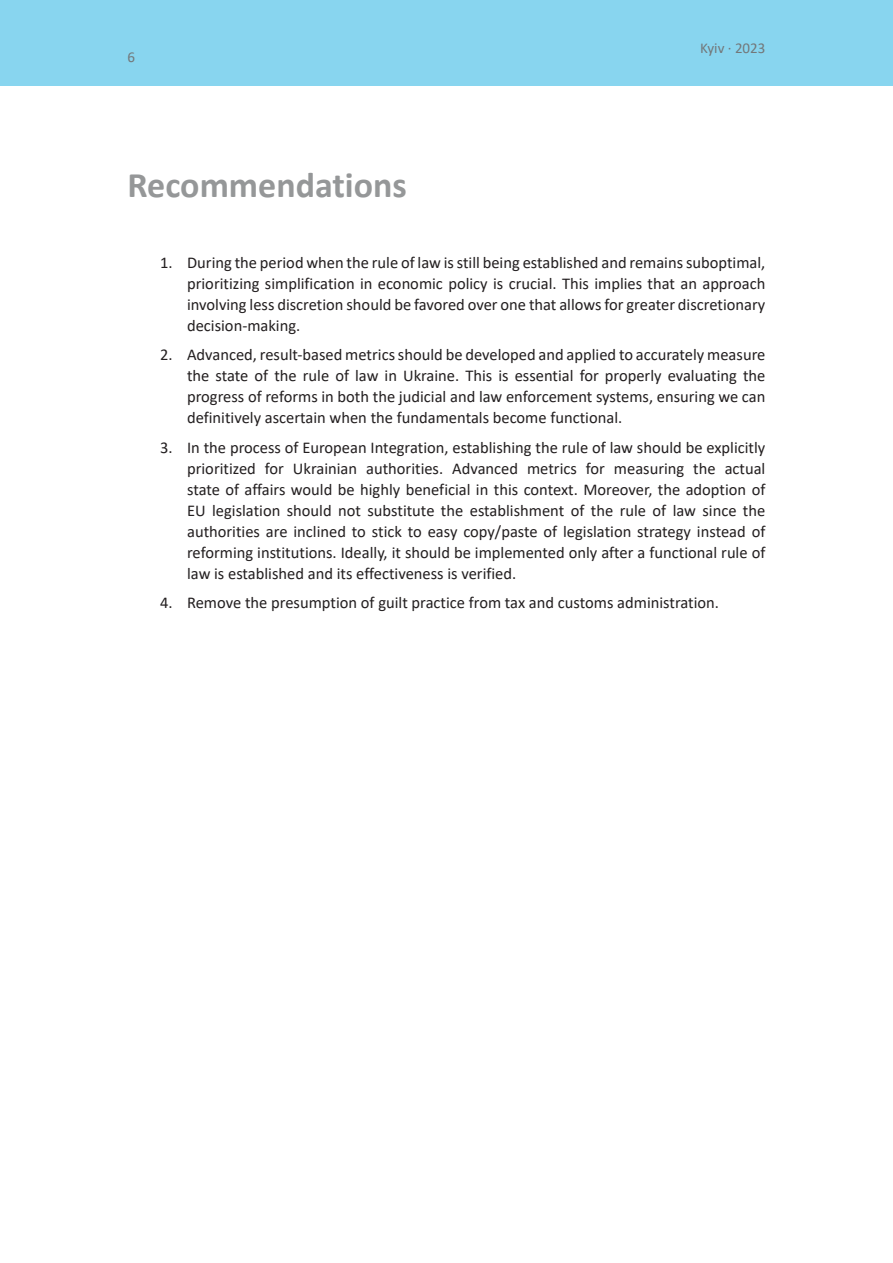
<style>
.page{position:relative;width:893px;height:1263px;background:#fff}
.page>*{position:absolute;margin:0;border:0;box-sizing:border-box;transform-origin:0 0}
.t1{font:700 36px "Calibri";color:#959798}
.t2{font:16.5px/21px "Calibri";color:#231f20;text-align:justify}
.t3{font:15px "Calibri";color:#737779}
</style>
<div class="page">
<div style="left:0;top:0;width:893px;height:85px;background:#88d5ef"></div>
<p class="t3" style="left:128px;top:47px;width:9px">6</p>
<p class="t1" style="left:128px;top:160px;width:281px">Recommendations</p>
<p class="t3" style="left:700px;top:38px;width:67px">Kyiv · 2023</p>
<p class="t2" style="left:187px;top:251px;width:580px;text-indent:-27px">1. During the period when the rule of law is still being established and remains suboptimal, prioritizing simplification in economic policy is crucial. This implies that an approach involving less discretion should be favored over one that allows for greater discretionary decision-making.</p>
<p class="t2" style="left:187px;top:344px;width:580px;text-indent:-27px">2. Advanced, result-based metrics should be developed and applied to accurately measure the state of the rule of law in Ukraine. This is essential for properly evaluating the progress of reforms in both the judicial and law enforcement systems, ensuring we can definitively ascertain when the fundamentals become functional.</p>
<p class="t2" style="left:187px;top:436px;width:580px;text-indent:-27px">3. In the process of European Integration, establishing the rule of law should be explicitly prioritized for Ukrainian authorities. Advanced metrics for measuring the actual state of affairs would be highly beneficial in this context. Moreover, the adoption of EU legislation should not substitute the establishment of the rule of law since the authorities are inclined to stick to easy copy/paste of legislation strategy instead of reforming institutions. Ideally, it should be implemented only after a functional rule of law is established and its effectiveness is verified.</p>
<p class="t2" style="left:160px;top:592px;width:560px">4. Remove the presumption of guilt practice from tax and customs administration.</p>
</div>
